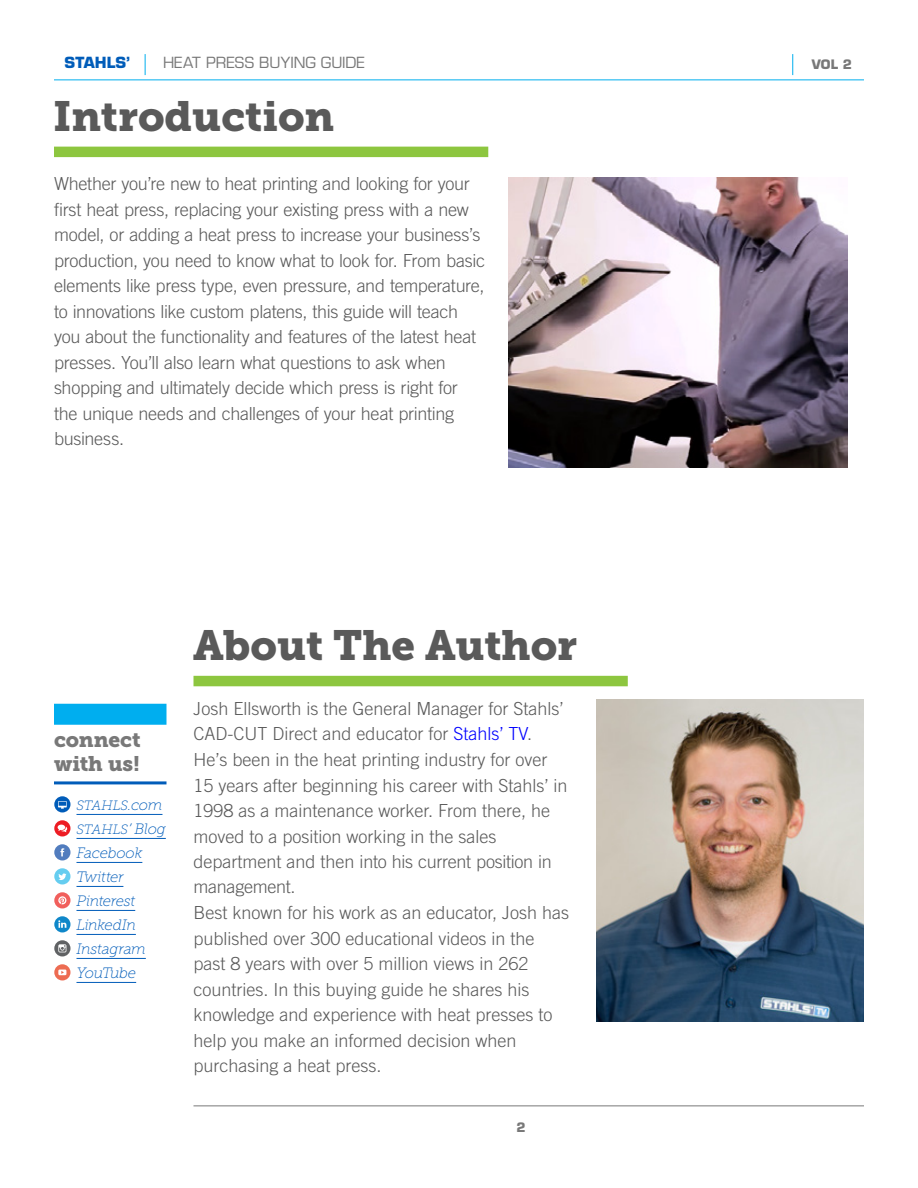
<style>
.page{position:relative;width:918px;height:1188px;background:#fff}
.page>*{position:absolute;margin:0;border:0;box-sizing:border-box;transform-origin:0 0}
.t1{font:42px "Museo Slab 900";color:#5a5a5a}
.t2{font:21px/24px "Museo Slab 900";letter-spacing:-.005em;color:#787878}
.t3{font:300 18px/25.5px "Trade Gothic LT Std";color:#5a5a5a}
.t4{font:italic 15px/24px "Museo Slab 100";letter-spacing:-.025em;color:#005cb9}
.t5{font:15px "Eurostile LT Std";color:#787878}
.t6{font:700 15px "Eurostile LT Std";letter-spacing:.01em;color:#005cb9}
.t7{font:italic 13.5px/24px "Museo Slab 100";letter-spacing:-.005em;color:#005cb9}
.t8{font:700 12.75px "Eurostile LT Std";color:#787878}
.s1{font-size:15px}
.s2{color:#00f}
</style>
<div class="page">
<hr style="left:54px;top:80px;width:810px;height:1px;background:#00aeef">
<hr style="left:194px;top:1106px;width:670px;height:1px;background:#787878">
<svg style="left:792px;top:54px;width:1px;height:21px"></svg>
<svg style="left:145px;top:54px;width:1px;height:21px"></svg>
<div style="left:54px;top:147px;width:434px;height:10px;background:#8dc63f"></div>
<div style="left:194px;top:676px;width:434px;height:10px;background:#8dc63f"></div>
<hr style="left:76px;top:814px;width:86px;height:1px;background:#005cb9">
<hr style="left:76px;top:838px;width:90px;height:1px;background:#005cb9">
<hr style="left:76px;top:862px;width:66px;height:1px;background:#005cb9">
<hr style="left:76px;top:886px;width:47px;height:1px;background:#005cb9">
<hr style="left:76px;top:910px;width:59px;height:1px;background:#005cb9">
<hr style="left:76px;top:934px;width:60px;height:1px;background:#005cb9">
<hr style="left:76px;top:958px;width:70px;height:1px;background:#005cb9">
<hr style="left:76px;top:982px;width:60px;height:1px;background:#005cb9">
<div style="left:54px;top:704px;width:112px;height:21px;background:#00aeef"></div>
<hr style="left:54px;top:781px;width:112px;height:3px;background:#005cb9">
<div style="left:54px;top:844px;width:16px;height:16px;background:#517cbe;border-radius:50%"></div>
<svg style="left:60px;top:848px;width:4px;height:8px"></svg>
<div style="left:54px;top:868px;width:17px;height:16px;background:#65cdf0;border-radius:50%"></div>
<svg style="left:58px;top:873px;width:8px;height:7px"></svg>
<svg style="left:54px;top:892px;width:16px;height:16px"></svg>
<svg style="left:58px;top:896px;width:8px;height:8px"></svg>
<svg style="left:54px;top:916px;width:16px;height:16px"></svg>
<svg style="left:58px;top:920px;width:8px;height:8px"></svg>
<svg style="left:54px;top:964px;width:16px;height:16px"></svg>
<svg style="left:58px;top:970px;width:8px;height:5px"></svg>
<svg style="left:54px;top:940px;width:16px;height:16px"></svg>
<svg style="left:58px;top:944px;width:8px;height:8px"></svg>
<svg style="left:54px;top:820px;width:16px;height:16px"></svg>
<svg style="left:58px;top:825px;width:9px;height:7px"></svg>
<div style="left:54px;top:796px;width:16px;height:16px;background:#005cb9;border-radius:50%"></div>
<svg style="left:58px;top:801px;width:9px;height:8px"></svg>
<img style="left:596px;top:700px;width:268px;height:321px">
<img style="left:509px;top:177px;width:339px;height:291px">
<p class="t6" style="left:64px;top:53px;width:67px">STAHLS’</p>
<p class="t5" style="left:163px;top:54px;width:203px">HEAT PRESS BUYING GUIDE</p>
<p class="t8" style="left:812px;top:56px;width:42px">VOL 2</p>
<h1 class="t1" style="left:53px;top:92px;width:283px">Introduction</h1>
<p class="t3" style="left:54px;top:171px;width:433px">Whether you’re new to heat printing and looking for your first heat press, replacing your existing press with a new model, or adding a heat press to increase your business’s production, you need to know what to look for. From basic elements like press type, even pressure, and temperature, to innovations like custom platens, this guide will teach you about the functionality and features of the latest heat presses. You’ll also learn what questions to ask when shopping and ultimately decide which press is right for the unique needs and challenges of your heat printing business.</p>
<p class="t2" style="left:54px;top:728px;width:88px">connect with us!</p>
<p class="t7" style="left:76px;top:793px;width:91px">STAHLS<span class="s1">.com<br></span>STAHLS<span class="s1">’ Blog</span></p>
<p class="t4" style="left:77px;top:841px;width:71px">Facebook<br>Twitter<br>Pinterest<br>LinkedIn<br>Instagram<br>YouTube</p>
<h1 class="t1" style="left:193px;top:621px;width:386px">About The Author</h1>
<p class="t3" style="left:194px;top:697px;width:372px;line-height:24.3px">Josh Ellsworth is the General Manager for Stahls’<br>CAD-CUT Direct and educator for <span class="s2">Stahls’ TV</span>.</p>
<p class="t3" style="left:194px;top:747px;width:376px">He’s been in the heat printing industry for over 15 years after beginning his career with Stahls’ in 1998 as a maintenance worker. From there, he moved to a position working in the sales department and then into his current position in management.</p>
<p class="t3" style="left:194px;top:900px;width:377px">Best known for his work as an educator, Josh has published over 300 educational videos in the past 8 years with over 5 million views in 262 countries. In this buying guide he shares his knowledge and experience with heat presses to help you make an informed decision when purchasing a heat press.</p>
<p class="t8" style="left:517px;top:1119px;width:11px">2</p>
</div>
